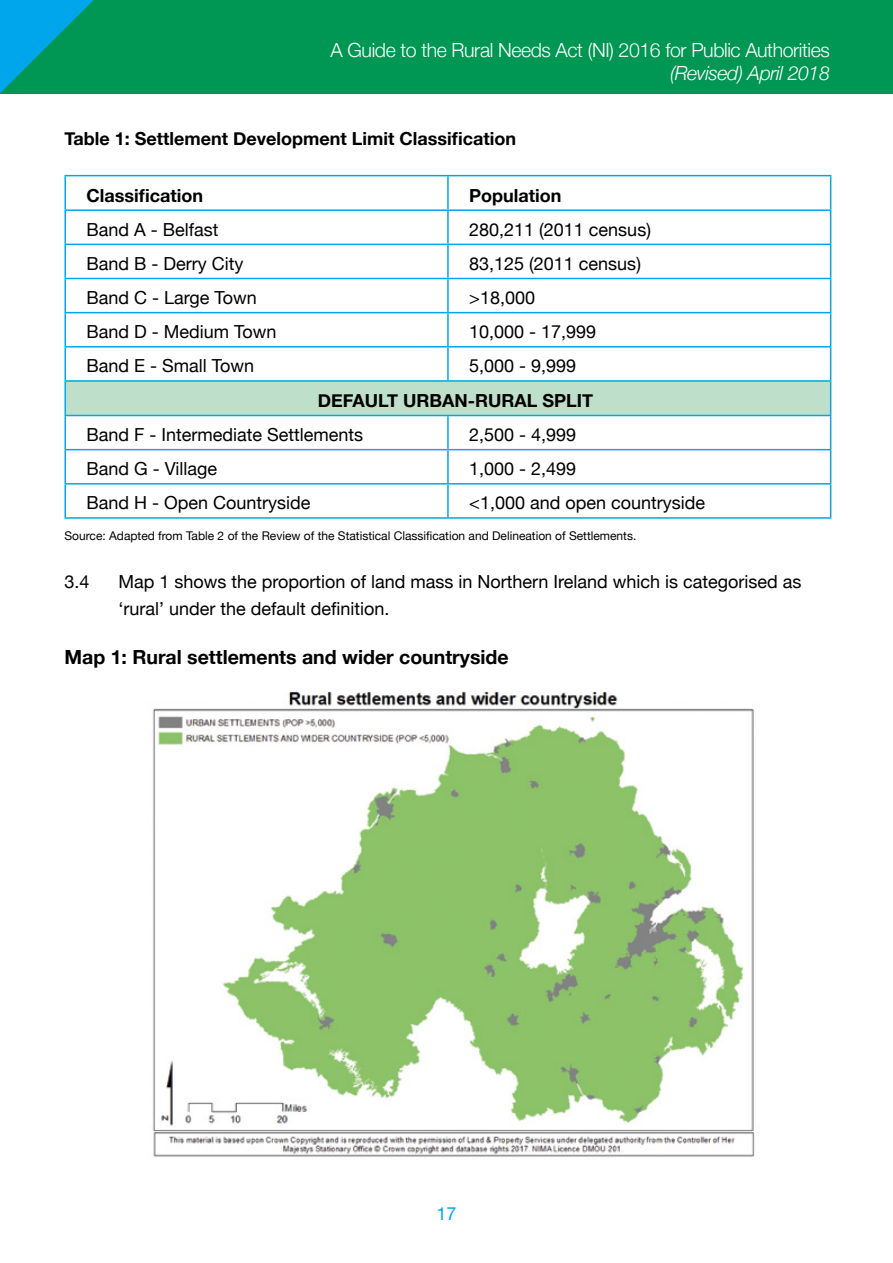
<style>
.page{position:relative;width:893px;height:1263px;background:#fff}
.page>*{position:absolute;margin:0;border:0;box-sizing:border-box;transform-origin:0 0}
.t1{font:300 19.5px "Helvetica Neue";letter-spacing:-.02em;color:#fff}
.Sub_Header{font:700 19.5px "Helvetica Neue";color:#000}
.t2{font:italic 300 19.5px "Helvetica Neue";letter-spacing:-.02em;color:#fff}
.Body_text{font:18px/27px "Helvetica Neue";color:#000}
.Body_text-2{font:700 18px "Helvetica Neue";color:#000}
.t3{font:18px "Helvetica Neue";color:#00a6eb}
.Footnotes{font:12px "Helvetica Neue";color:#000}
</style>
<div class="page">
<div style="left:0;top:0;width:893px;height:94px;background:#009754"></div>
<svg style="left:0;top:0;width:94px;height:93px"></svg>
<div style="left:65px;top:381px;width:766px;height:34px;background:#bedfc9"></div>
<hr style="left:64px;top:175px;width:384px;height:1px;background:#00a6eb">
<hr style="left:64px;top:176px;width:2px;height:33px;background:#00a6eb">
<hr style="left:448px;top:175px;width:383px;height:1px;background:#00a6eb">
<hr style="left:447px;top:176px;width:2px;height:33px;background:#00a6eb">
<hr style="left:830px;top:176px;width:1px;height:33px;background:#00a6eb">
<hr style="left:64px;top:209px;width:384px;height:2px;background:#00a6eb">
<hr style="left:64px;top:211px;width:2px;height:33px;background:#00a6eb">
<hr style="left:448px;top:209px;width:383px;height:2px;background:#00a6eb">
<hr style="left:447px;top:211px;width:2px;height:33px;background:#00a6eb">
<hr style="left:830px;top:211px;width:1px;height:33px;background:#00a6eb">
<hr style="left:64px;top:244px;width:384px;height:1px;background:#00a6eb">
<hr style="left:64px;top:245px;width:2px;height:33px;background:#00a6eb">
<hr style="left:448px;top:244px;width:383px;height:1px;background:#00a6eb">
<hr style="left:447px;top:245px;width:2px;height:33px;background:#00a6eb">
<hr style="left:830px;top:245px;width:1px;height:33px;background:#00a6eb">
<hr style="left:64px;top:278px;width:384px;height:1px;background:#00a6eb">
<hr style="left:64px;top:279px;width:2px;height:33px;background:#00a6eb">
<hr style="left:448px;top:278px;width:383px;height:1px;background:#00a6eb">
<hr style="left:447px;top:279px;width:2px;height:33px;background:#00a6eb">
<hr style="left:830px;top:279px;width:1px;height:33px;background:#00a6eb">
<hr style="left:64px;top:312px;width:384px;height:1px;background:#00a6eb">
<hr style="left:64px;top:313px;width:2px;height:33px;background:#00a6eb">
<hr style="left:448px;top:312px;width:383px;height:1px;background:#00a6eb">
<hr style="left:447px;top:313px;width:2px;height:33px;background:#00a6eb">
<hr style="left:830px;top:313px;width:1px;height:33px;background:#00a6eb">
<hr style="left:64px;top:346px;width:384px;height:2px;background:#00a6eb">
<hr style="left:64px;top:348px;width:2px;height:32px;background:#00a6eb">
<hr style="left:448px;top:346px;width:383px;height:2px;background:#00a6eb">
<hr style="left:447px;top:348px;width:2px;height:32px;background:#00a6eb">
<hr style="left:830px;top:348px;width:1px;height:32px;background:#00a6eb">
<hr style="left:64px;top:380px;width:384px;height:2px;background:#00a6eb">
<hr style="left:64px;top:382px;width:2px;height:33px;background:#00a6eb">
<hr style="left:448px;top:380px;width:383px;height:2px;background:#00a6eb">
<hr style="left:830px;top:382px;width:1px;height:33px;background:#00a6eb">
<hr style="left:64px;top:415px;width:384px;height:1px;background:#00a6eb">
<hr style="left:64px;top:416px;width:2px;height:33px;background:#00a6eb">
<hr style="left:448px;top:415px;width:383px;height:1px;background:#00a6eb">
<hr style="left:447px;top:416px;width:2px;height:33px;background:#00a6eb">
<hr style="left:830px;top:416px;width:1px;height:33px;background:#00a6eb">
<hr style="left:64px;top:449px;width:384px;height:1px;background:#00a6eb">
<hr style="left:64px;top:450px;width:2px;height:33px;background:#00a6eb">
<hr style="left:448px;top:449px;width:383px;height:1px;background:#00a6eb">
<hr style="left:447px;top:450px;width:2px;height:33px;background:#00a6eb">
<hr style="left:830px;top:450px;width:1px;height:33px;background:#00a6eb">
<hr style="left:64px;top:483px;width:384px;height:1px;background:#00a6eb">
<hr style="left:64px;top:484px;width:2px;height:33px;background:#00a6eb">
<hr style="left:448px;top:483px;width:383px;height:1px;background:#00a6eb">
<hr style="left:447px;top:484px;width:2px;height:33px;background:#00a6eb">
<hr style="left:830px;top:484px;width:1px;height:33px;background:#00a6eb">
<hr style="left:64px;top:517px;width:384px;height:2px;background:#00a6eb">
<hr style="left:448px;top:517px;width:383px;height:2px;background:#00a6eb">
<img style="left:152px;top:691px;width:603px;height:466px">
<p class="t1" style="left:331px;top:35px;width:501px">A Guide to the Rural Needs Act (NI) 2016 for Public Authorities</p>
<p class="t2" style="left:670px;top:58px;width:161px">(Revised) April 2018</p>
<p class="Body_text-2" style="left:64px;top:125px;width:453px">Table 1: Settlement Development Limit Classification</p>
<p class="Body_text-2" style="left:86px;top:181px;width:118px">Classification</p>
<p class="Body_text-2" style="left:469px;top:181px;width:94px">Population</p>
<p class="Body_text" style="left:86px;top:217px;width:134px">Band A - Belfast</p>
<p class="Body_text" style="left:469px;top:217px;width:183px">280,211 (2011 census)</p>
<p class="Body_text" style="left:86px;top:251px;width:159px">Band B - Derry City</p>
<p class="Body_text" style="left:469px;top:251px;width:173px">83,125 (2011 census)</p>
<p class="Body_text" style="left:86px;top:285px;width:172px">Band C - Large Town</p>
<p class="Body_text" style="left:469px;top:285px;width:67px">&gt;18,000</p>
<p class="Body_text" style="left:86px;top:319px;width:192px">Band D - Medium Town</p>
<p class="Body_text" style="left:469px;top:319px;width:129px">10,000 - 17,999</p>
<p class="Body_text" style="left:86px;top:354px;width:169px">Band E - Small Town</p>
<p class="Body_text" style="left:469px;top:354px;width:109px">5,000 - 9,999</p>
<p class="Body_text-2" style="left:318px;top:386px;width:277px">DEFAULT URBAN-RURAL SPLIT</p>
<p class="Body_text" style="left:86px;top:422px;width:278px">Band F - Intermediate Settlements</p>
<p class="Body_text" style="left:469px;top:422px;width:109px">2,500 - 4,999</p>
<p class="Body_text" style="left:86px;top:456px;width:132px">Band G - Village</p>
<p class="Body_text" style="left:469px;top:456px;width:109px">1,000 - 2,499</p>
<p class="Body_text" style="left:86px;top:491px;width:226px">Band H - Open Countryside</p>
<p class="Body_text" style="left:469px;top:491px;width:237px">&lt;1,000 and open countryside</p>
<p class="Footnotes" style="left:64px;top:527px;width:573px">Source: Adapted from Table 2 of the Review of the Statistical Classification and Delineation of Settlements.</p>
<p class="Body_text" style="left:64px;top:569px;width:27px">3.4</p>
<p class="Body_text" style="left:118px;top:569px;width:685px">Map 1 shows the proportion of land mass in Northern Ireland which is categorised as ‘rural’ under the default definition.</p>
<p class="Sub_Header" style="left:64px;top:641px;width:446px">Map 1: Rural settlements and wider countryside</p>
<p class="t3" style="left:436px;top:1200px;width:22px">17</p>
</div>
